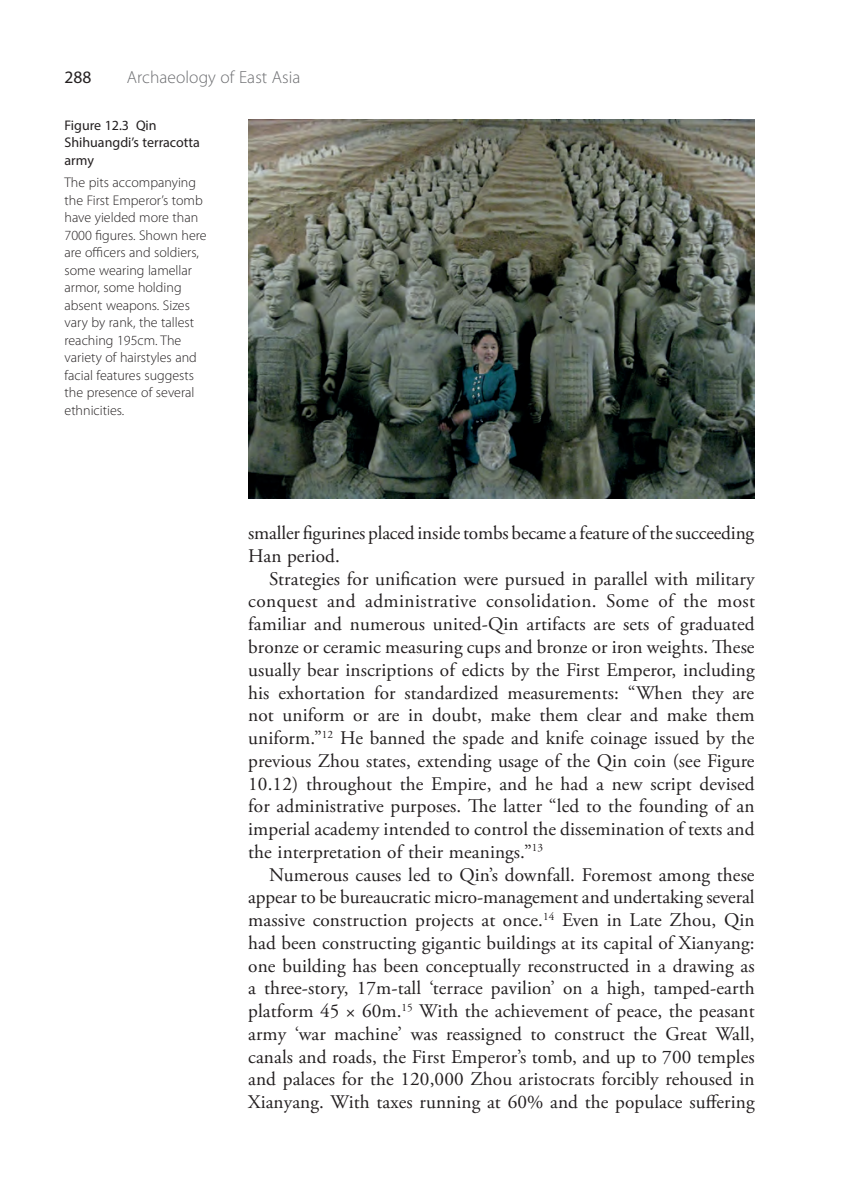
<style>
.page{position:relative;width:844px;height:1201px;background:#fff}
.page>*{position:absolute;margin:0;border:0;box-sizing:border-box;transform-origin:0 0}
.t1{font:19.25px "Adobe Garamond Pro";letter-spacing:.005em;color:#231f20}
.t2{font:300 17.5px "Myriad Pro";letter-spacing:.005em;color:#6c6d70}
.t3{font:17.5px "Myriad Pro";color:#231f20}
.t4{font:300 14px/17.5px "Myriad Pro";color:#231f20}
.t5{font:14px/17.5px "Myriad Pro";color:#231f20}
</style>
<div class="page">
<img style="left:248px;top:119px;width:506px;height:380px">
<p class="t3" style="left:64px;top:66px;width:29px">288</p>
<p class="t2" style="left:127px;top:66px;width:175px">Archaeology of East Asia</p>
<p class="t5" style="left:64px;top:116px;width:137px">Figure 12.3 Qin<br>Shihuangdi’s terracotta army</p>
<p class="t4" style="left:64px;top:173px;width:144px">The pits accompanying the First Emperor’s tomb have yielded more than<br>7000 figures. Shown here are officers and soldiers, some wearing lamellar armor, some holding absent weapons. Sizes vary by rank, the tallest reaching 195cm. The variety of hairstyles and facial features suggests the presence of several ethnicities.</p>
<p class="t1" style="left:248px;top:521px;width:507px">smaller figurines placed inside tombs became a feature of the succeeding</p>
<p class="t1" style="left:248px;top:544px;width:93px">Han period.</p>
<p class="t1" style="left:269px;top:567px;width:487px">Strategies for unification were pursued in parallel with military</p>
<p class="t1" style="left:248px;top:590px;width:508px">conquest and administrative consolidation. Some of the most</p>
<p class="t1" style="left:248px;top:612px;width:507px">familiar and numerous united-Qin artifacts are sets of graduated</p>
<p class="t1" style="left:248px;top:635px;width:507px">bronze or ceramic measuring cups and bronze or iron weights. These</p>
<p class="t1" style="left:248px;top:658px;width:508px">usually bear inscriptions of edicts by the First Emperor, including</p>
<p class="t1" style="left:248px;top:681px;width:507px">his exhortation for standardized measurements: “When they are</p>
<p class="t1" style="left:248px;top:703px;width:507px">not uniform or are in doubt, make them clear and make them</p>
<p class="t1" style="left:248px;top:726px;width:507px">uniform.”<sup>12</sup> He banned the spade and knife coinage issued by the</p>
<p class="t1" style="left:248px;top:749px;width:507px">previous Zhou states, extending usage of the Qin coin (see Figure</p>
<p class="t1" style="left:248px;top:772px;width:507px">10.12) throughout the Empire, and he had a new script devised</p>
<p class="t1" style="left:248px;top:794px;width:507px">for administrative purposes. The latter “led to the founding of an</p>
<p class="t1" style="left:248px;top:817px;width:507px">imperial academy intended to control the dissemination of texts and</p>
<p class="t1" style="left:248px;top:840px;width:296px">the interpretation of their meanings.”<sup>13</sup></p>
<p class="t1" style="left:269px;top:863px;width:486px">Numerous causes led to Qin’s downfall. Foremost among these</p>
<p class="t1" style="left:248px;top:885px;width:507px">appear to be bureaucratic micro-management and undertaking several</p>
<p class="t1" style="left:248px;top:908px;width:507px">massive construction projects at once.<sup>14</sup> Even in Late Zhou, Qin</p>
<p class="t1" style="left:248px;top:931px;width:507px">had been constructing gigantic buildings at its capital of Xianyang:</p>
<p class="t1" style="left:248px;top:954px;width:508px">one building has been conceptually reconstructed in a drawing as</p>
<p class="t1" style="left:248px;top:976px;width:508px">a three-story, 17m-tall ‘terrace pavilion’ on a high, tamped-earth</p>
<p class="t1" style="left:248px;top:999px;width:508px">platform 45 × 60m.<sup>15</sup> With the achievement of peace, the peasant</p>
<p class="t1" style="left:248px;top:1022px;width:508px">army ‘war machine’ was reassigned to construct the Great Wall,</p>
<p class="t1" style="left:248px;top:1045px;width:508px">canals and roads, the First Emperor’s tomb, and up to 700 temples</p>
<p class="t1" style="left:248px;top:1067px;width:508px">and palaces for the 120,000 Zhou aristocrats forcibly rehoused in</p>
<p class="t1" style="left:248px;top:1090px;width:508px">Xianyang. With taxes running at 60% and the populace suffering</p>
</div>
